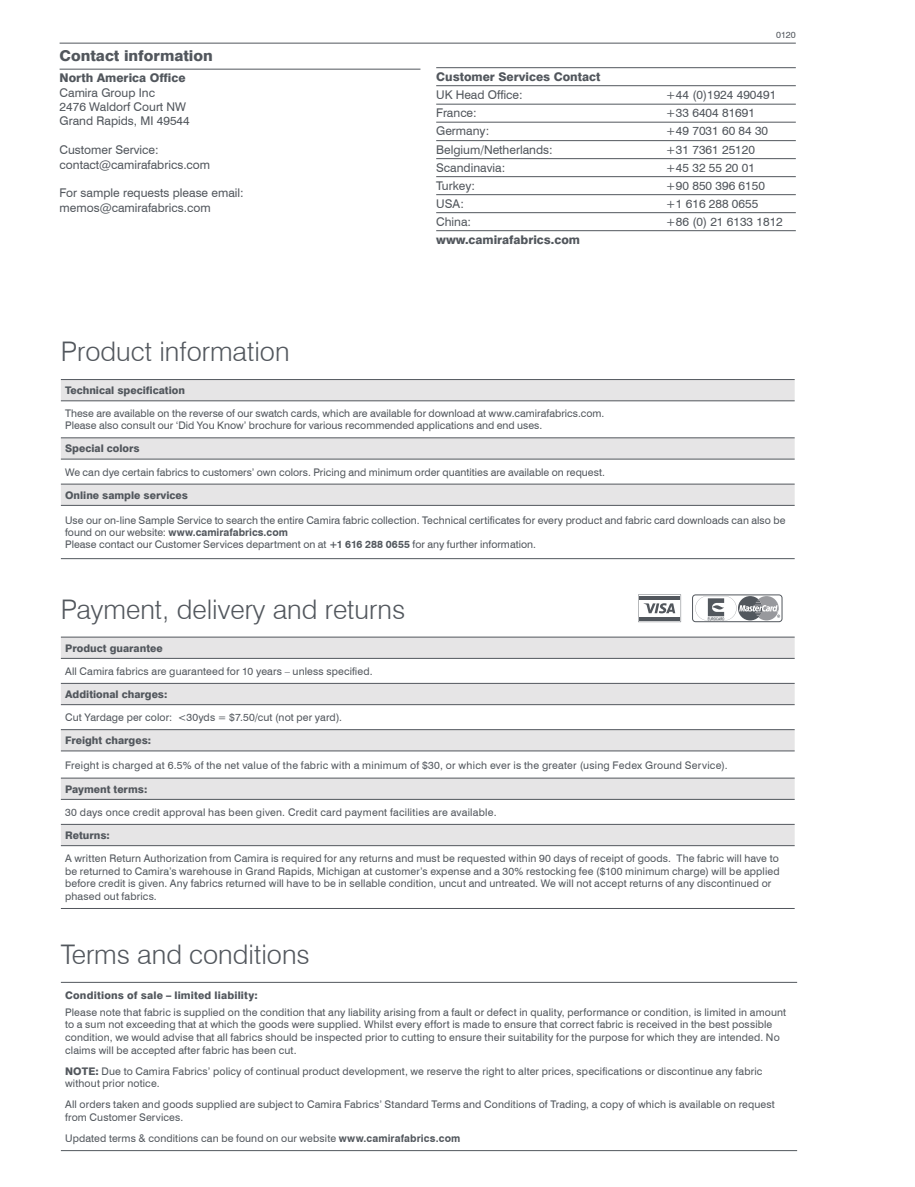
<style>
.page{position:relative;width:915px;height:1187px;background:#fff}
.page>*{position:absolute;margin:0;border:0;box-sizing:border-box;transform-origin:0 0}
.t1{font:300 27px "Swiss 721 BT";color:#52575d}
.t2{font:800 15px "Swiss 721 BT";color:#52575d}
.t3{font:12px/14.4px "Swiss 721 BT";color:#52575d}
.t4{font:800 12px "Swiss 721 BT";color:#52575d}
.t5{font:10.5px/12.6px "Swiss 721 BT";letter-spacing:.01em;color:#52575d}
.t6{font:800 10.5px "Swiss 721 BT";color:#52575d}
.t7{font:800 10.5px "Swiss 721 BT";letter-spacing:.02em;color:#52575d}
.t8{font:9px "Swiss 721 BT";color:#52575d}
.s1{font-weight:700}
.s2{font-weight:800}
</style>
<div class="page">
<hr style="left:60px;top:43px;width:735px;height:1px;background:#52575d">
<hr style="left:436px;top:67px;width:359px;height:1px;background:#52575d">
<hr style="left:436px;top:85px;width:359px;height:1px;background:#52575d">
<hr style="left:436px;top:104px;width:359px;height:1px;background:#52575d">
<hr style="left:436px;top:122px;width:359px;height:1px;background:#52575d">
<hr style="left:436px;top:140px;width:359px;height:1px;background:#52575d">
<hr style="left:436px;top:158px;width:359px;height:1px;background:#52575d">
<hr style="left:436px;top:176px;width:359px;height:1px;background:#52575d">
<hr style="left:436px;top:194px;width:359px;height:1px;background:#52575d">
<hr style="left:436px;top:212px;width:359px;height:1px;background:#52575d">
<hr style="left:436px;top:230px;width:359px;height:1px;background:#52575d">
<hr style="left:60px;top:69px;width:360px;height:1px;background:#52575d">
<svg style="left:638px;top:594px;width:42px;height:28px"></svg>
<svg style="left:695px;top:596px;width:84px;height:24px"></svg>
<div style="left:692px;top:594px;width:90px;height:28px;border:1px solid #52575d;border-radius:3px"></div>
<svg style="left:61px;top:380px;width:733px;height:125px;fill:#e6e5e6"></svg>
<hr style="left:61px;top:379px;width:733px;height:1px;background:#52575d">
<hr style="left:61px;top:400px;width:733px;height:1px;background:#52575d">
<hr style="left:61px;top:437px;width:733px;height:1px;background:#52575d">
<hr style="left:61px;top:459px;width:733px;height:1px;background:#52575d">
<hr style="left:61px;top:484px;width:733px;height:1px;background:#52575d">
<hr style="left:61px;top:505px;width:733px;height:1px;background:#52575d">
<hr style="left:61px;top:558px;width:733px;height:1px;background:#52575d">
<hr style="left:61px;top:982px;width:735px;height:1px;background:#52575d">
<hr style="left:61px;top:1150px;width:735px;height:1px;background:#52575d">
<svg style="left:61px;top:637px;width:733px;height:208px;fill:#e6e5e6"></svg>
<hr style="left:61px;top:636px;width:733px;height:1px;background:#52575d">
<hr style="left:61px;top:658px;width:733px;height:1px;background:#52575d">
<hr style="left:61px;top:683px;width:733px;height:1px;background:#52575d">
<hr style="left:61px;top:704px;width:733px;height:1px;background:#52575d">
<hr style="left:61px;top:729px;width:733px;height:1px;background:#52575d">
<hr style="left:61px;top:750px;width:733px;height:1px;background:#52575d">
<hr style="left:61px;top:777px;width:733px;height:1px;background:#52575d">
<hr style="left:61px;top:799px;width:733px;height:1px;background:#52575d">
<hr style="left:61px;top:824px;width:733px;height:1px;background:#52575d">
<hr style="left:61px;top:845px;width:733px;height:1px;background:#52575d">
<hr style="left:61px;top:908px;width:733px;height:1px;background:#52575d">
<h2 class="t2" style="left:60px;top:46px;width:155px">Contact information</h2>
<p class="t4" style="left:60px;top:71px;width:127px">North America Office</p>
<p class="t3" style="left:60px;top:85px;width:132px">Camira Group Inc<br>2476 Waldorf Court NW<br>Grand Rapids, MI 49544</p>
<p class="t3" style="left:60px;top:142px;width:152px">Customer Service: contact@camirafabrics.com</p>
<p class="t3" style="left:60px;top:186px;width:186px">For sample requests please email: memos@camirafabrics.com</p>
<p class="t8" style="left:775px;top:29px;width:21px">0120</p>
<p class="t4" style="left:436px;top:69px;width:166px">Customer Services Contact</p>
<p class="t3" style="left:436px;top:87px;width:88px">UK Head Office:</p>
<p class="t3" style="left:665px;top:87px;width:112px">+44 (0)1924 490491</p>
<p class="t3" style="left:436px;top:105px;width:42px">France:</p>
<p class="t3" style="left:665px;top:105px;width:91px">+33 6404 81691</p>
<p class="t3" style="left:436px;top:123px;width:55px">Germany:</p>
<p class="t3" style="left:665px;top:123px;width:104px">+49 7031 60 84 30</p>
<p class="t3" style="left:436px;top:142px;width:118px">Belgium/Netherlands:</p>
<p class="t3" style="left:665px;top:142px;width:91px">+31 7361 25120</p>
<p class="t3" style="left:436px;top:160px;width:71px">Scandinavia:</p>
<p class="t3" style="left:665px;top:160px;width:91px">+45 32 55 20 01</p>
<p class="t3" style="left:436px;top:178px;width:40px">Turkey:</p>
<p class="t3" style="left:665px;top:178px;width:100px">+90 850 396 6150</p>
<p class="t3" style="left:436px;top:196px;width:29px">USA:</p>
<p class="t3" style="left:665px;top:196px;width:94px">+1 616 288 0655</p>
<p class="t3" style="left:436px;top:214px;width:36px">China:</p>
<p class="t3" style="left:665px;top:214px;width:118px">+86 (0) 21 6133 1812</p>
<p class="t4" style="left:436px;top:232px;width:145px">www.camirafabrics.com</p>
<h1 class="t1" style="left:61px;top:335px;width:230px">Product information</h1>
<p class="t6" style="left:65px;top:384px;width:121px">Technical specification</p>
<p class="t5" style="left:65px;top:407px;width:540px;line-height:12px">These are available on the reverse of our swatch cards, which are available for download at www.camirafabrics.com.<br>Please also consult our ‘Did You Know’ brochure for various recommended applications and end uses.</p>
<p class="t6" style="left:65px;top:442px;width:76px">Special colors</p>
<p class="t5" style="left:65px;top:465px;width:541px">We can dye certain fabrics to customers’ own colors. Pricing and minimum order quantities are available on request.</p>
<p class="t6" style="left:65px;top:488px;width:124px">Online sample services</p>
<p class="t5" style="left:65px;top:514px;width:721px;line-height:12px">Use our on-line Sample Service to search the entire Camira fabric collection. Technical certificates for every product and fabric card downloads can also be found on our website: <span class="s1">www.camirafabrics.com<br></span>Please contact our Customer Services department on at <span class="s1">+1 616 288 0655</span> for any further information.</p>
<h1 class="t1" style="left:61px;top:593px;width:346px">Payment, delivery and returns</h1>
<p class="t6" style="left:65px;top:641px;width:99px">Product guarantee</p>
<p class="t5" style="left:65px;top:664px;width:309px">All Camira fabrics are guaranteed for 10 years – unless specified.</p>
<p class="t6" style="left:65px;top:687px;width:104px">Additional charges:</p>
<p class="t5" style="left:65px;top:711px;width:278px">Cut Yardage per color: &lt;30yds = $7.50/cut (not per yard).</p>
<p class="t6" style="left:65px;top:734px;width:87px">Freight charges:</p>
<p class="t5" style="left:65px;top:758px;width:663px">Freight is charged at 6.5% of the net value of the fabric with a minimum of $30, or which ever is the greater (using Fedex Ground Service).</p>
<p class="t6" style="left:65px;top:782px;width:84px">Payment terms:</p>
<p class="t5" style="left:65px;top:805px;width:433px">30 days once credit approval has been given. Credit card payment facilities are available.</p>
<p class="t6" style="left:65px;top:828px;width:46px">Returns:</p>
<p class="t5" style="left:65px;top:852px;width:715px">A written Return Authorization from Camira is required for any returns and must be requested within 90 days of receipt of goods. The fabric will have to be returned to Camira’s warehouse in Grand Rapids, Michigan at customer’s expense and a 30% restocking fee ($100 minimum charge) will be applied before credit is given. Any fabrics returned will have to be in sellable condition, uncut and untreated. We will not accept returns of any discontinued or phased out fabrics.</p>
<h1 class="t1" style="left:61px;top:938px;width:250px">Terms and conditions</h1>
<p class="t7" style="left:65px;top:988px;width:194px">Conditions of sale – limited liability:</p>
<p class="t5" style="left:65px;top:1005px;width:722px">Please note that fabric is supplied on the condition that any liability arising from a fault or defect in quality, performance or condition, is limited in amount to a sum not exceeding that at which the goods were supplied. Whilst every effort is made to ensure that correct fabric is received in the best possible condition, we would advise that all fabrics should be inspected prior to cutting to ensure their suitability for the purpose for which they are intended. No claims will be accepted after fabric has been cut.</p>
<p class="t5" style="left:65px;top:1064px;width:698px"><span class="s2">NOTE:</span> Due to Camira Fabrics’ policy of continual product development, we reserve the right to alter prices, specifications or discontinue any fabric without prior notice.</p>
<p class="t5" style="left:65px;top:1098px;width:711px">All orders taken and goods supplied are subject to Camira Fabrics’ Standard Terms and Conditions of Trading, a copy of which is available on request from Customer Services.</p>
<p class="t5" style="left:65px;top:1131px;width:396px">Updated terms &amp; conditions can be found on our website <span class="s1">www.camirafabrics.com</span></p>
</div>
